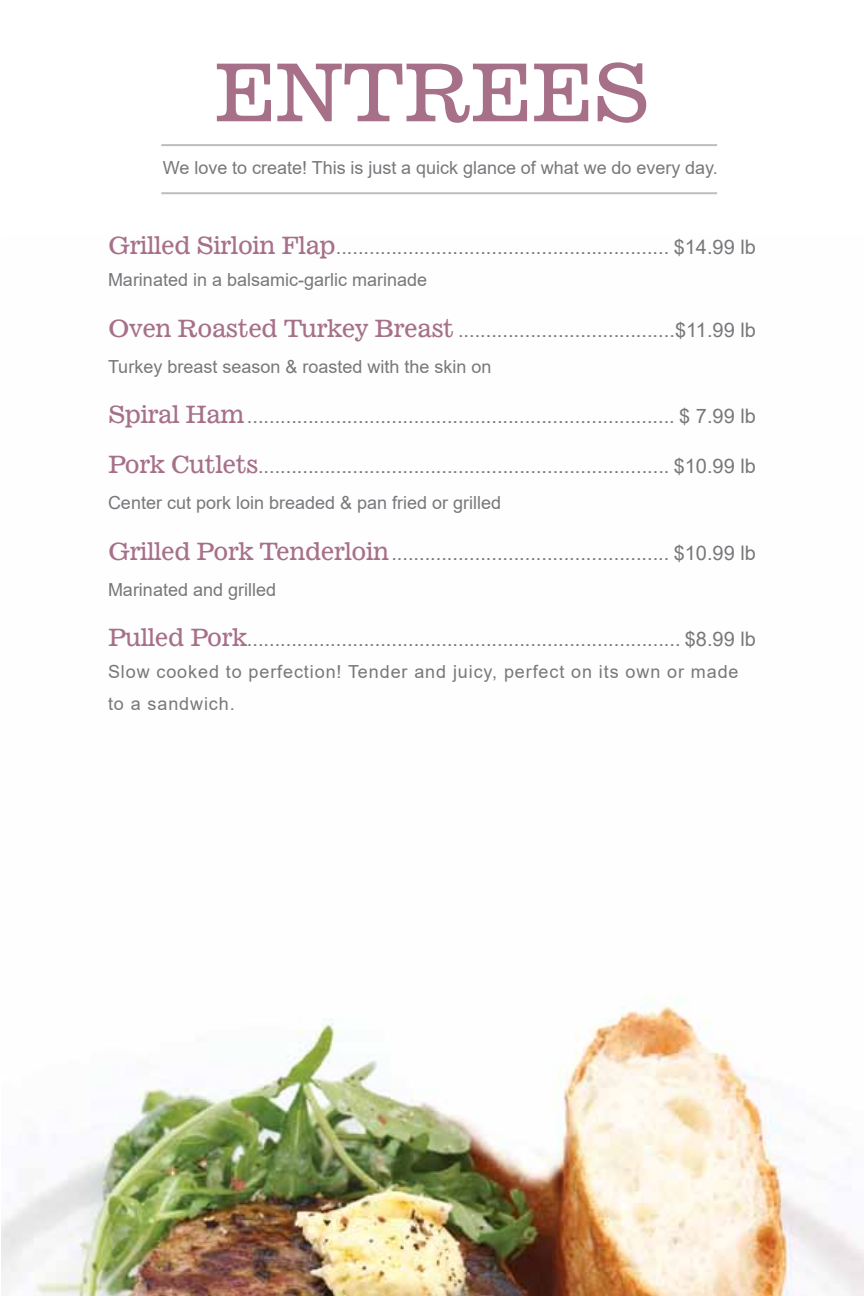
<style>
.page{position:relative;width:864px;height:1296px;background:#fff}
.page>*{position:absolute;margin:0;border:0;box-sizing:border-box;transform-origin:0 0}
.t1{font:80px "News 701 BT Roman A";letter-spacing:-.015em;color:#a77089}
.t2{font:20px "Arial";color:#77787b}
.t3{font:18px "Arial";color:#77787b}
.t4{font:18px/32px "Arial";letter-spacing:.05em;color:#77787b}
.s1{font-family:"News 701 BT Roman A";font-size:24px;color:#a77089}
</style>
<div class="page">
<img style="left:1px;top:995px;width:863px;height:301px">
<hr style="left:161px;top:144px;width:556px;height:2px;background:#bcbec0">
<hr style="left:161px;top:192px;width:556px;height:2px;background:#bcbec0">
<h1 class="t1" style="left:214px;top:44px;width:438px">ENTREES</h1>
<p class="t3" style="left:163px;top:155px;width:557px">We love to create! This is just a quick glance of what we do every day.</p>
<p class="t2" style="left:108px;top:233px;width:649px"><span class="s1">Grilled Sirloin Flap</span>............................................................ $14.99 lb</p>
<p class="t3" style="left:108px;top:267px;width:321px">Marinated in a balsamic-garlic marinade</p>
<p class="t2" style="left:108px;top:316px;width:649px"><span class="s1">Oven Roasted Turkey Breast</span> .......................................$11.99 lb</p>
<p class="t3" style="left:108px;top:354px;width:385px">Turkey breast season &amp; roasted with the skin on</p>
<p class="t2" style="left:108px;top:402px;width:649px"><span class="s1">Spiral Ham</span>............................................................................. $ 7.99 lb</p>
<p class="t2" style="left:108px;top:453px;width:649px"><span class="s1">Pork Cutlets</span>.......................................................................... $10.99 lb</p>
<p class="t3" style="left:108px;top:491px;width:395px">Center cut pork loin breaded &amp; pan fried or grilled</p>
<p class="t2" style="left:108px;top:539px;width:649px"><span class="s1">Grilled Pork Tenderloin</span>.................................................. $10.99 lb</p>
<p class="t3" style="left:108px;top:577px;width:170px">Marinated and grilled</p>
<p class="t2" style="left:108px;top:625px;width:650px"><span class="s1">Pulled Pork</span>.............................................................................. $8.99 lb</p>
<p class="t4" style="left:108px;top:656px;width:632px">Slow cooked to perfection! Tender and juicy, perfect on its own or made to a sandwich.</p>
</div>
